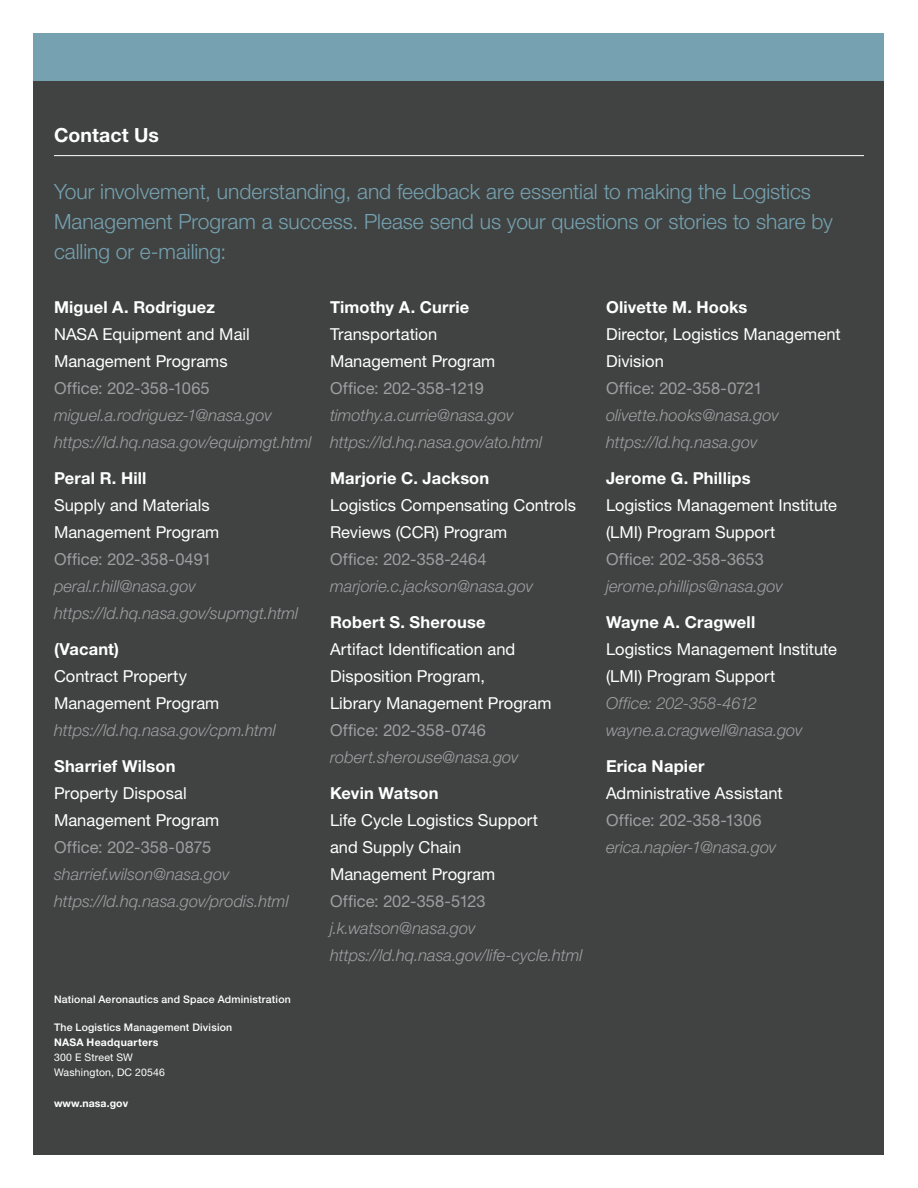
<style>
.page{position:relative;width:918px;height:1188px;background:#fff}
.page>*{position:absolute;margin:0;border:0;box-sizing:border-box;transform-origin:0 0}
.CONTACT_US_INTRO{font:300 21px/30px "Helvetica Neue LT Std";letter-spacing:-.005em;color:#76a1b1}
.CONTACT_US_HEADER{font:700 19.5px "Helvetica Neue LT Std";letter-spacing:.005em;color:#fff}
.CONTACT_BODY{font:italic 300 16.5px/27px "Helvetica Neue LT Std";color:#9d9fa2}
.CONTACT_BODY-2{font:16.5px/27px "Helvetica Neue LT Std";color:#fff}
.NASA{font:500 10.5px "Helvetica Neue LT Std";letter-spacing:.02em;color:#fff}
.OFFICE{font:500 10.5px "Helvetica Neue LT Std";letter-spacing:.02em;color:#fff}
.ADDRESS{font:10.5px "Helvetica Neue LT Std";letter-spacing:.02em;color:#fff}
.Center{font:700 10.5px "Helvetica Neue LT Std";letter-spacing:.03em;color:#fff}
.NASA_WEBSITE{font:700 10.5px "Helvetica Neue LT Std";letter-spacing:.01em;color:#fff}
.s1{font-weight:700;font-style:normal;color:#fff}
.s2{font-weight:400;font-style:normal;color:#fff}
.s3{font-weight:400;font-style:normal}
.s4{font-weight:700}
.s5{font-weight:300;font-style:italic;color:#9d9fa2}
.s6{color:#9d9fa2}
</style>
<div class="page">
<div style="left:34px;top:34px;width:850px;height:47px;background:#76a1b1"></div>
<div style="left:34px;top:81px;width:850px;height:1073px;background:#404341"></div>
<hr style="left:54px;top:155px;width:810px;height:1px;background:#fff">
<h2 class="CONTACT_US_HEADER" style="left:54px;top:123px;width:106px">Contact Us</h2>
<p class="CONTACT_US_INTRO" style="left:54px;top:176px;width:780px">Your involvement, understanding, and feedback are essential to making the Logistics<br>Management Program a success. Please send us your questions or stories to share by calling or e-mailing:</p>
<p class="CONTACT_BODY" style="left:54px;top:293px;width:259px"><span class="s1">Miguel A. Rodriguez<br></span><span class="s2">NASA Equipment and Mail<br>Management Programs<br></span><span class="s3">Office: 202-358-1065 </span>miguel.a.rodriguez-1@nasa.gov https://ld.hq.nasa.gov/equipmgt.html</p>
<p class="CONTACT_BODY" style="left:54px;top:464px;width:246px"><span class="s1">Peral R. Hill<br></span><span class="s2">Supply and Materials<br>Management Program<br></span><span class="s3">Office: 202-358-0491 </span>peral.r.hill@nasa.gov https://ld.hq.nasa.gov/supmgt.html</p>
<p class="CONTACT_BODY-2" style="left:54px;top:635px;width:223px"><span class="s4">(Vacant)<br></span>Contract Property<br>Management Program <span class="s5">https://ld.hq.nasa.gov/cpm.html</span></p>
<p class="CONTACT_BODY" style="left:54px;top:752px;width:236px"><span class="s1">Sharrief Wilson<br></span><span class="s2">Property Disposal<br>Management Program<br></span><span class="s3">Office: 202-358-0875 </span>sharrief.wilson@nasa.gov https://ld.hq.nasa.gov/prodis.html</p>
<p class="CONTACT_BODY" style="left:330px;top:293px;width:214px"><span class="s1">Timothy A. Currie<br></span><span class="s2">Transportation<br>Management Program<br></span><span class="s3">Office: 202-358-1219 </span>timothy.a.currie@nasa.gov https://ld.hq.nasa.gov/ato.html</p>
<p class="CONTACT_BODY-2" style="left:330px;top:464px;width:247px"><span class="s4">Marjorie C. Jackson<br></span>Logistics Compensating Controls<br>Reviews (CCR) Program<br><span class="s6">Office: 202-358-2464 </span><span class="s5">marjorie.c.jackson@nasa.gov</span></p>
<p class="CONTACT_BODY-2" style="left:330px;top:608px;width:223px"><span class="s4">Robert S. Sherouse<br></span>Artifact Identification and<br>Disposition Program,<br>Library Management Program<br><span class="s6">Office: 202-358-0746 </span><span class="s5">robert.sherouse@nasa.gov</span></p>
<p class="CONTACT_BODY" style="left:330px;top:779px;width:254px"><span class="s1">Kevin Watson<br></span><span class="s2">Life Cycle Logistics Support<br>and Supply Chain<br>Management Program<br></span><span class="s3">Office: 202-358-5123 </span>j.k.watson@nasa.gov https://ld.hq.nasa.gov/life-cycle.html</p>
<p class="CONTACT_BODY" style="left:606px;top:293px;width:236px"><span class="s1">Olivette M. Hooks<br></span><span class="s2">Director, Logistics Management<br>Division<br></span><span class="s3">Office: 202-358-0721 </span>olivette.hooks@nasa.gov https://ld.hq.nasa.gov</p>
<p class="CONTACT_BODY-2" style="left:606px;top:464px;width:233px"><span class="s4">Jerome G. Phillips<br></span>Logistics Management Institute (LMI) Program Support<br><span class="s6">Office: 202-358-3653 </span><span class="s5">jerome.phillips@nasa.gov</span></p>
<p class="CONTACT_BODY-2" style="left:606px;top:608px;width:233px"><span class="s4">Wayne A. Cragwell<br></span>Logistics Management Institute (LMI) Program Support<br><span class="s5">Office: 202-358-4612 wayne.a.cragwell@nasa.gov</span></p>
<p class="CONTACT_BODY-2" style="left:606px;top:752px;width:178px"><span class="s4">Erica Napier<br></span>Administrative Assistant<br><span class="s6">Office: 202-358-1306 </span><span class="s5">erica.napier-1@nasa.gov</span></p>
<p class="NASA" style="left:54px;top:993px;width:238px">National Aeronautics and Space Administration</p>
<p class="OFFICE" style="left:54px;top:1021px;width:180px">The Logistics Management Division</p>
<p class="Center" style="left:54px;top:1035px;width:106px">NASA Headquarters</p>
<p class="ADDRESS" style="left:54px;top:1051px;width:80px">300 E Street SW</p>
<p class="ADDRESS" style="left:54px;top:1066px;width:113px">Washington, DC 20546</p>
<p class="NASA_WEBSITE" style="left:54px;top:1097px;width:76px">www.nasa.gov</p>
</div>
